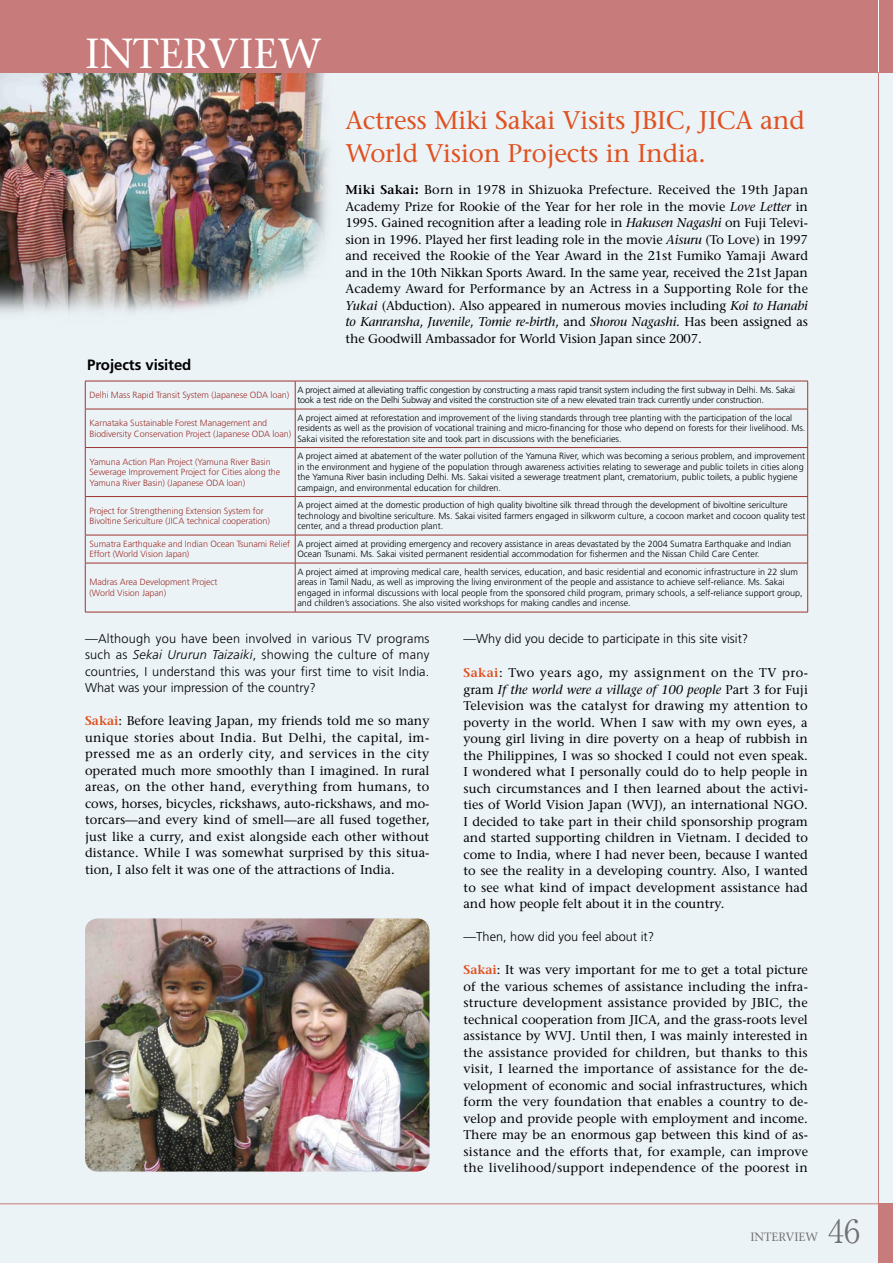
<style>
.page{position:relative;width:893px;height:1263px;background:#fff}
.page>*{position:absolute;margin:0;border:0;box-sizing:border-box;transform-origin:0 0}
.t1{font:42px "Stone Serif";color:#fff}
.t2{font:300 32.1px "Ryumin Pro";color:#727172}
.t3{font:25.5px/33px "Stone Serif";letter-spacing:-.005em;color:#e05120}
.t4{font:700 15px "Frutiger";letter-spacing:-.01em;color:#000}
.t5{font:12.75px/16.5px "Stone Serif";color:#000;text-align:justify}
.t6{font:300 12.75px/16.5px "Frutiger";color:#000;text-align:justify}
.t7{font:12px "Stone Serif";color:#727172}
.t8{font:300 9px/10.5px "Frutiger";color:#000}
.t9{font:300 9px/10.5px "Frutiger";letter-spacing:-.01em;color:#9e342f}
.t10{font:300 9px/10.5px "Frutiger";letter-spacing:-.02em;color:#000}
.s1{font-weight:600}
.s2{font-weight:700}
.s3{font-style:italic}
.s4{font-weight:600;color:#e05120}
</style>
<div class="page">
<div style="left:0;top:72px;width:893px;height:1191px;background:#ecf3f7"></div>
<img style="left:0;top:72px;width:346px;height:241px">
<img style="left:85px;top:918px;width:344px;height:253px;border-radius:13px">
<hr style="left:85px;top:381px;width:210px;height:1px;background:#9e342f">
<svg style="left:85px;top:381px;width:1px;height:28px"></svg>
<hr style="left:295px;top:381px;width:513px;height:1px;background:#9e342f">
<svg style="left:295px;top:381px;width:1px;height:28px"></svg>
<svg style="left:807px;top:381px;width:1px;height:28px"></svg>
<hr style="left:85px;top:409px;width:210px;height:1px;background:#9e342f">
<hr style="left:85px;top:409px;width:1px;height:38px;background:#9e342f">
<hr style="left:295px;top:409px;width:513px;height:1px;background:#9e342f">
<hr style="left:295px;top:409px;width:1px;height:38px;background:#9e342f">
<hr style="left:807px;top:409px;width:1px;height:38px;background:#9e342f">
<hr style="left:85px;top:447px;width:210px;height:1px;background:#9e342f">
<hr style="left:85px;top:448px;width:1px;height:48px;background:#9e342f">
<hr style="left:295px;top:447px;width:513px;height:1px;background:#9e342f">
<hr style="left:295px;top:448px;width:1px;height:48px;background:#9e342f">
<hr style="left:807px;top:448px;width:1px;height:48px;background:#9e342f">
<hr style="left:85px;top:496px;width:210px;height:1px;background:#9e342f">
<hr style="left:85px;top:497px;width:1px;height:38px;background:#9e342f">
<hr style="left:295px;top:496px;width:513px;height:1px;background:#9e342f">
<hr style="left:295px;top:497px;width:1px;height:38px;background:#9e342f">
<hr style="left:807px;top:497px;width:1px;height:38px;background:#9e342f">
<hr style="left:85px;top:535px;width:210px;height:1px;background:#9e342f">
<svg style="left:85px;top:535px;width:1px;height:28px"></svg>
<hr style="left:295px;top:535px;width:513px;height:1px;background:#9e342f">
<svg style="left:295px;top:535px;width:1px;height:28px"></svg>
<svg style="left:807px;top:535px;width:1px;height:28px"></svg>
<hr style="left:85px;top:563px;width:210px;height:1px;background:#9e342f">
<hr style="left:85px;top:563px;width:1px;height:49px;background:#9e342f">
<hr style="left:295px;top:563px;width:513px;height:1px;background:#9e342f">
<hr style="left:295px;top:563px;width:1px;height:49px;background:#9e342f">
<hr style="left:807px;top:563px;width:1px;height:49px;background:#9e342f">
<hr style="left:85px;top:612px;width:210px;height:1px;background:#9e342f">
<hr style="left:295px;top:612px;width:513px;height:1px;background:#9e342f">
<div style="left:0;top:0;width:893px;height:72px;background:#c77b7a"></div>
<hr style="left:878px;top:0;width:1px;height:1263px;background:#c77b7a">
<hr style="left:0;top:1203px;width:893px;height:1px;background:#c77b7a">
<div style="left:878px;top:1203px;width:15px;height:60px;background:#c77b7a"></div>
<hr style="left:878px;top:0;width:1px;height:72px;background:#fff">
<h1 class="t1" style="left:85px;top:28px;width:227px">Interview</h1>
<h3 class="t3" style="left:345px;top:104px;width:461px">Actress Miki Sakai Visits JBIC, JICA and<br>World Vision Projects in India.</h3>
<p class="t5" style="left:345px;top:182px;width:464px"><span class="s1">Miki Sakai</span><span class="s2">:</span> Born in 1978 in Shizuoka Prefecture. Received the 19th Japan Academy Prize for Rookie of the Year for her role in the movie <span class="s3">Love Letter</span> in 1995. Gained recognition after a leading role in <span class="s3">Hakusen Nagashi</span> on Fuji Televi&shy;sion in 1996. Played her first leading role in the movie <span class="s3">Aisuru</span> (To Love) in 1997 and received the Rookie of the Year Award in the 21st Fumiko Yamaji Award and in the 10th Nikkan Sports Award. In the same year, received the 21st Japan Academy Award for Performance by an Actress in a Supporting Role for the <span class="s3">Yukai</span> (Abduction). Also appeared in numerous movies including <span class="s3">Koi to Hanabi to Kanransha</span>, <span class="s3">Juvenile</span>, <span class="s3">Tomie re-birth</span>, and <span class="s3">Shorou Nagashi</span>. Has been assigned as the Goodwill Ambassador for World Vision Japan since 2007.</p>
<p class="t4" style="left:87px;top:356px;width:106px">Projects visited</p>
<p class="t9" style="left:90px;top:390px;width:201px">Delhi Mass Rapid Transit System (Japanese ODA loan)</p>
<p class="t10" style="left:297px;top:384px;width:499px">A project aimed at alleviating traffic congestion by constructing a mass rapid transit system including the first subway in Delhi. Ms. Sakai took a test ride on the Delhi Subway and visited the construction site of a new elevated train track currently under construction.</p>
<p class="t9" style="left:90px;top:418px;width:203px">Karnataka Sustainable Forest Management and<br>Biodiversity Conservation Project (Japanese ODA loan)</p>
<p class="t8" style="left:297px;top:412px;width:509px">A project aimed at reforestation and improvement of the living standards through tree planting with the participation of the local residents as well as the provision of vocational training and micro-financing for those who depend on forests for their livelihood. Ms.<br>Sakai visited the reforestation site and took part in discussions with the beneficiaries.</p>
<p class="t9" style="left:90px;top:456px;width:192px">Yamuna Action Plan Project (Yamuna River Basin<br>Sewerage Improvement Project for Cities along the<br>Yamuna River Basin) (Japanese ODA loan)</p>
<p class="t8" style="left:297px;top:451px;width:509px">A project aimed at abatement of the water pollution of the Yamuna River, which was becoming a serious problem, and improvement in the environment and hygiene of the population through awareness activities relating to sewerage and public toilets in cities along the Yamuna River basin including Delhi. Ms. Sakai visited a sewerage treatment plant, crematorium, public toilets, a public hygiene campaign, and environmental education for children.</p>
<p class="t9" style="left:90px;top:505px;width:182px">Project for Strengthening Extension System for<br>Bivoltine Sericulture (JICA technical cooperation)</p>
<p class="t8" style="left:297px;top:500px;width:510px">A project aimed at the domestic production of high quality bivoltine silk thread through the development of bivoltine sericulture technology and bivoltine sericulture. Ms. Sakai visited farmers engaged in silkworm culture, a cocoon market and cocoon quality test center, and a thread production plant.</p>
<p class="t9" style="left:90px;top:539px;width:202px">Sumatra Earthquake and Indian Ocean Tsunami Relief<br>Effort (World Vision Japan)</p>
<p class="t8" style="left:297px;top:539px;width:495px">A project aimed at providing emergency and recovery assistance in areas devastated by the 2004 Sumatra Earthquake and Indian<br>Ocean Tsunami. Ms. Sakai visited permanent residential accommodation for fishermen and the Nissan Child Care Center.</p>
<p class="t9" style="left:90px;top:577px;width:129px">Madras Area Development Project (World Vision Japan)</p>
<p class="t8" style="left:297px;top:567px;width:507px">A project aimed at improving medical care, health services, education, and basic residential and economic infrastructure in 22 slum areas in Tamil Nadu, as well as improving the living environment of the people and assistance to achieve self-reliance. Ms. Sakai engaged in informal discussions with local people from the sponsored child program, primary schools, a self-reliance support group, and children’s associations. She also visited workshops for making candles and incense.</p>
<p class="t6" style="left:85px;top:630px;width:346px">—Although you have been involved in various TV programs such as <span class="s3">Sekai Ururun Taizaiki</span>, showing the culture of many countries, I understand this was your first time to visit India.<br>What was your impression of the country?</p>
<p class="t5" style="left:85px;top:713px;width:346px"><span class="s4">Sakai</span>: Before leaving Japan, my friends told me so many unique stories about India. But Delhi, the capital, im&shy;pressed me as an orderly city, and services in the city operated much more smoothly than I imagined. In rural areas, on the other hand, everything from humans, to cows, horses, bicycles, rickshaws, auto-rickshaws, and mo&shy;torcars—and every kind of smell—are all fused together, just like a curry, and exist alongside each other without distance. While I was somewhat surprised by this situa&shy;tion, I also felt it was one of the attractions of India.</p>
<p class="t6" style="left:463px;top:630px;width:286px">—Why did you decide to participate in this site visit?</p>
<p class="t5" style="left:463px;top:665px;width:346px"><span class="s4">Sakai</span>: Two years ago, my assignment on the TV pro&shy;gram <span class="s3">If the world were a village of 100 people</span> Part 3 for Fuji Television was the catalyst for drawing my attention to poverty in the world. When I saw with my own eyes, a young girl living in dire poverty on a heap of rubbish in the Philippines, I was so shocked I could not even speak.<br>I wondered what I personally could do to help people in such circumstances and I then learned about the activi&shy;ties of World Vision Japan (WVJ), an international NGO.<br>I decided to take part in their child sponsorship program and started supporting children in Vietnam. I decided to come to India, where I had never been, because I wanted to see the reality in a developing country. Also, I wanted to see what kind of impact development assistance had and how people felt about it in the country.</p>
<p class="t6" style="left:463px;top:928px;width:192px">—Then, how did you feel about it?</p>
<p class="t5" style="left:463px;top:962px;width:346px"><span class="s4">Sakai</span>: It was very important for me to get a total picture of the various schemes of assistance including the infra&shy;structure development assistance provided by JBIC, the technical cooperation from JICA, and the grass-roots level assistance by WVJ. Until then, I was mainly interested in the assistance provided for children, but thanks to this visit, I learned the importance of assistance for the de&shy;velopment of economic and social infrastructures, which form the very foundation that enables a country to de&shy;velop and provide people with employment and income.<br>There may be an enormous gap between this kind of as&shy;sistance and the efforts that, for example, can improve the livelihood/support independence of the poorest in</p>
<p class="t7" style="left:750px;top:1230px;width:66px">Interview</p>
<h2 class="t2" style="left:828px;top:1206px;width:34px">46</h2>
</div>
